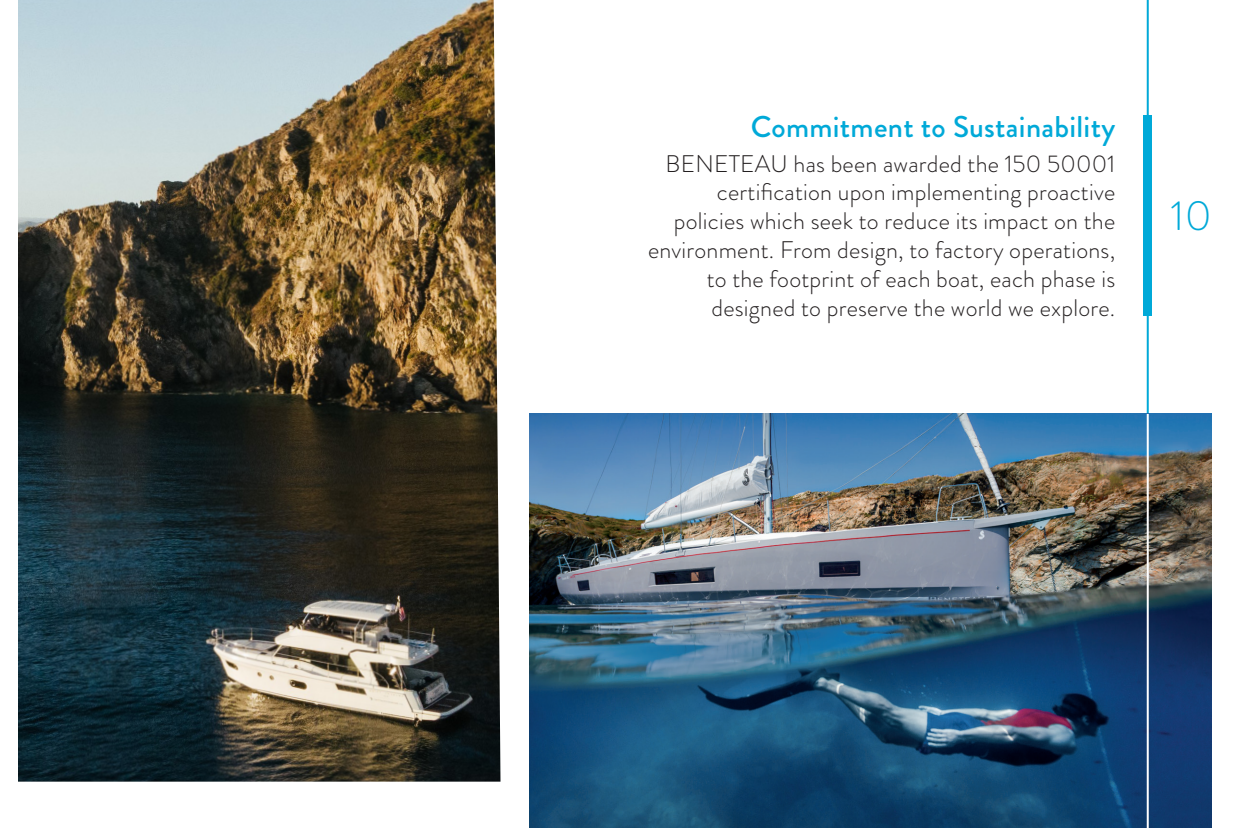
<style>
.page{position:relative;width:1260px;height:828px;background:#fff}
.page>*{position:absolute;margin:0;border:0;box-sizing:border-box;transform-origin:0 0}
.t1{font:300 42px "Brandon Grotesque";color:#00a9d8}
.t2{font:500 30px "Brandon Grotesque";letter-spacing:.01em;color:#00a9d8}
.t3{font:300 24px/28.8px "Brandon Grotesque";letter-spacing:.01em;color:#231f20;text-align:right}
</style>
<div class="page">
<hr style="left:1147px;top:0;width:2px;height:414px;background:#00a9d8">
<div style="left:1143px;top:116px;width:9px;height:200px;background:#00a9d8"></div>
<img style="left:530px;top:413px;width:682px;height:415px">
<img style="left:18px;top:0;width:483px;height:782px">
<hr style="left:1147px;top:414px;width:2px;height:414px;background:#fff">
<p class="t2" style="left:751px;top:115px;width:366px">Commitment to Sustainability</p>
<p class="t3" style="left:648px;top:152px;width:469px">BENETEAU has been awarded the 150 50001 certification upon implementing proactive policies which seek to reduce its impact on the environment. From design, to factory operations, to the footprint of each boat, each phase is designed to preserve the world we explore.</p>
<h1 class="t1" style="left:1171px;top:200px;width:42px">10</h1>
</div>
